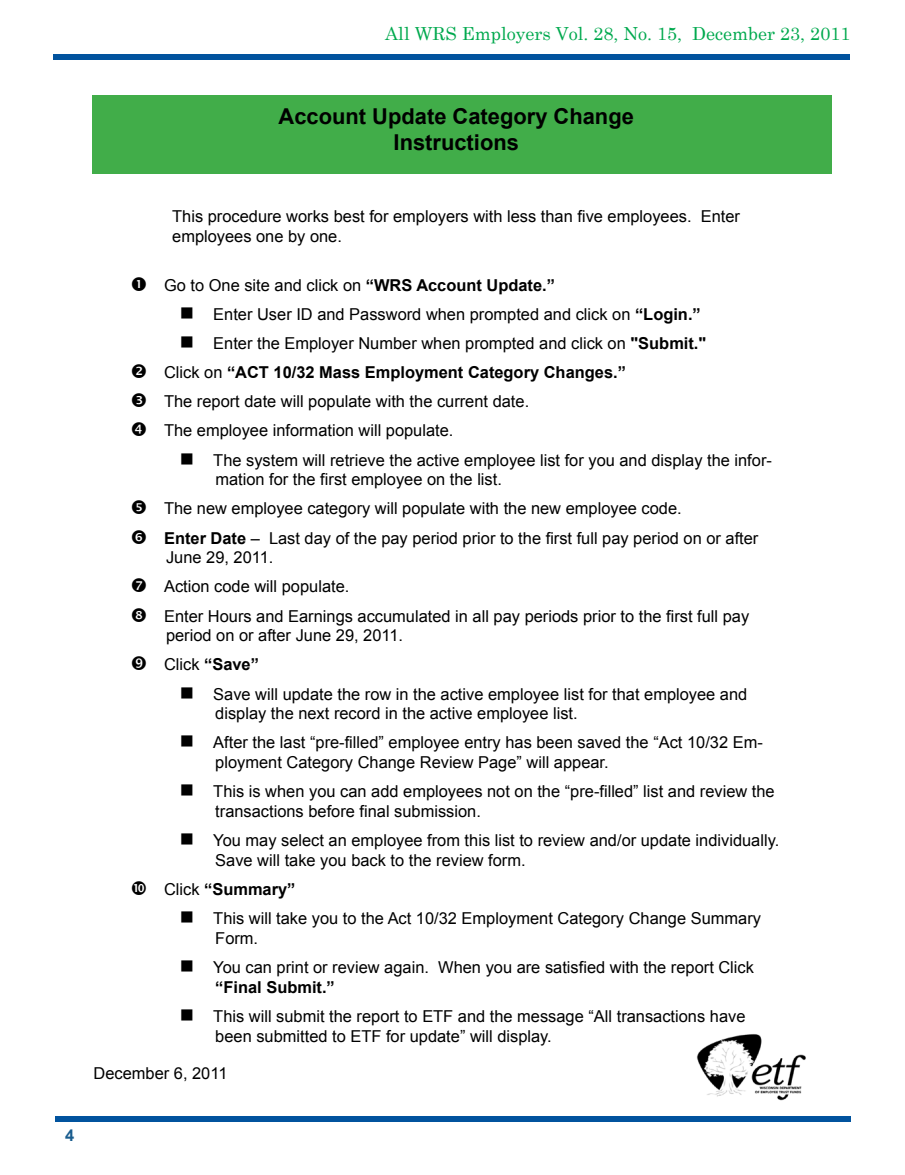
<style>
.page{position:relative;width:905px;height:1175px;background:#fff}
.page>*{position:absolute;margin:0;border:0;box-sizing:border-box;transform-origin:0 0}
.t1{font:700 21.9px/26.2px "Arial";color:#000;text-align:center}
.t2{font:18px "Century Schoolbook";color:#00a94e}
.t3{font:700 16.5px "Arial";color:#1a5d8f}
.t4{font:16.35px/19.6px "Arial";color:#000}
.t5{font:700 16.35px "Arial";color:#000}
.s1{font-weight:700}
.s2{font-weight:400}
</style>
<div class="page">
<div style="left:53px;top:54px;width:797px;height:6px;background:#01539e"></div>
<div style="left:55px;top:1116px;width:795px;height:5px;background:#01539e"></div>
<div style="left:92px;top:96px;width:739px;height:78px;background:#41ad49"></div>
<img style="left:696px;top:1034px;width:110px;height:67px">
<p class="t2" style="left:385px;top:19px;width:466px">All WRS Employers Vol. 28, No. 15, December 23, 2011</p>
<p class="t1" style="left:278px;top:104px;width:357px">Account Update Category Change<br>Instructions</p>
<p class="t3" style="left:65px;top:1124px;width:11px">4</p>
<p class="t4" style="left:172px;top:207px;width:569px">This procedure works best for employers with less than five employees. Enter employees one by one.</p>
<p class="t4" style="left:164px;top:275px;width:392px">Go to One site and click on <span class="s1">“WRS Account Update.”</span></p>
<p class="t4" style="left:180px;top:304px;width:522px">■ Enter User ID and Password when prompted and click on <span class="s1">“Login.”</span></p>
<p class="t4" style="left:164px;top:329px;width:543px;line-height:29.1px;text-indent:16px">■ Enter the Employer Number when prompted and click on <span class="s1">"Submit." </span>Click on <span class="s1">“ACT 10/32 Mass Employment Category Changes.”<br></span>The report date will populate with the current date.<br>The employee information will populate.</p>
<p class="t4" style="left:215px;top:450px;width:558px;text-indent:-35px">■ The system will retrieve the active employee list for you and display the infor&shy;mation for the first employee on the list.</p>
<p class="t4" style="left:164px;top:494px;width:595px;line-height:29.1px">The new employee category will populate with the new employee code.<br><span class="s1">Enter Date</span> – Last day of the pay period prior to the first full pay period on or after</p>
<p class="t4" style="left:164px;top:543px;width:586px;line-height:29.1px">June 29, 2011.<br>Action code will populate.<br>Enter Hours and Earnings accumulated in all pay periods prior to the first full pay</p>
<p class="t4" style="left:164px;top:621px;width:240px;line-height:29.1px">period on or after June 29, 2011.<br>Click <span class="s1">“Save”</span></p>
<p class="t4" style="left:215px;top:684px;width:533px;text-indent:-35px">■ Save will update the row in the active employee list for that employee and display the next record in the active employee list.</p>
<p class="t4" style="left:215px;top:733px;width:549px;text-indent:-35px">■ After the last “pre-filled” employee entry has been saved the “Act 10/32 Em&shy;ployment Category Change Review Page” will appear.</p>
<p class="t4" style="left:215px;top:782px;width:561px;text-indent:-35px">■ This is when you can add employees not on the “pre-filled” list and review the transactions before final submission.</p>
<p class="t4" style="left:215px;top:830px;width:565px;text-indent:-35px">■ You may select an employee from this list to review and/or update individually.<br>Save will take you back to the review form.</p>
<p class="t5" style="left:164px;top:878px;width:133px"><span class="s2">Click</span> “Summary”</p>
<p class="t4" style="left:215px;top:908px;width:547px;text-indent:-35px">■ This will take you to the Act 10/32 Employment Category Change Summary<br>Form.</p>
<p class="t4" style="left:215px;top:957px;width:540px;text-indent:-35px">■ You can print or review again. When you are satisfied with the report Click <span class="s1">“Final Submit.”</span></p>
<p class="t4" style="left:215px;top:1006px;width:531px;text-indent:-35px">■ This will submit the report to ETF and the message “All transactions have been submitted to ETF for update” will display.</p>
<p class="t4" style="left:94px;top:1063px;width:135px">December 6, 2011</p>
</div>
